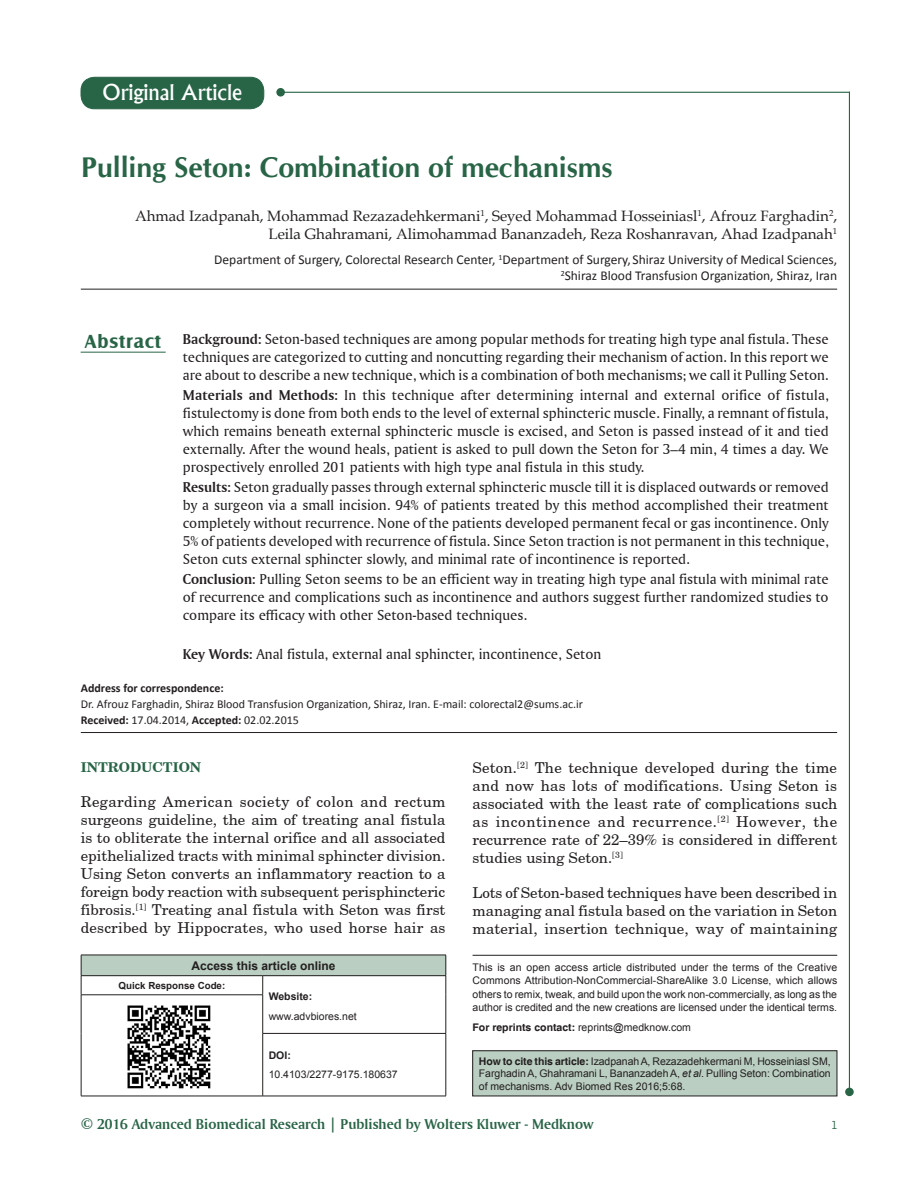
<style>
.page{position:relative;width:918px;height:1188px;background:#fff}
.page>*{position:absolute;margin:0;border:0;box-sizing:border-box;transform-origin:0 0}
.AT{font:700 28.5px "CG Omega";color:#286446}
.AH{font:500 21px "Albertus";color:#fff}
.ABSH{font:700 19.5px "Castle T";letter-spacing:.04em;color:#286446}
.ABS{font:15px/18px "Amerigo BT Roman A";color:#231f20;text-align:justify}
.TX{font:15px/18px "New Century Schoolbook";letter-spacing:.01em;color:#231f20;text-align:justify}
.AU{font:15px/18px "Book Antiqua";color:#231f20;text-align:right}
.RF{font:15px "Amerigo BT Bold A";color:#286446}
.KWD{font:15px "Amerigo BT Roman A";color:#231f20}
.AFF{font:13.5px/16.2px "Calibri";color:#231f20;text-align:right}
.t1{font:700 13.5px "Century Schoolbook BT";color:#286446}
.ADD{font:12px/15.8px "Calibri";color:#231f20}
.HIS{font:12px "Calibri";color:#231f20}
.ATAO{font:700 12px "Arial";color:#231f20}
.RF-2{font:12px "Bell Centennial BT Address";color:#286446}
.OS{font:10.5px/13.5px "Helvetica";color:#231f20;text-align:justify}
.SRC{font:10.5px/12.6px "Helvetica";color:#231f20;text-align:justify}
.DOI{font:10.5px "Arial";color:#231f20}
.WEB{font:10.5px "Arial";color:#231f20}
.WEB-2{font:700 10.5px "Arial";color:#231f20}
.DOI-2{font:700 10.5px "Arial";color:#231f20}
.QRC{font:700 9.75px "Arial";color:#231f20}
.s1{font-family:"Amerigo BT Bold A"}
.s2{font-weight:700}
.s3{font-style:italic}
</style>
<div class="page">
<div style="left:81px;top:77px;width:183px;height:32px;background:#286446;border-radius:14px"></div>
<div style="left:81px;top:77px;width:183px;height:32px;border:1px solid #286446;border-radius:14px"></div>
<hr style="left:281px;top:92px;width:569px;height:1px;background:#286446">
<div style="left:276px;top:88px;width:9px;height:9px;background:#286446;border-radius:50%"></div>
<hr style="left:849px;top:92px;width:1px;height:999px;background:#286446">
<div style="left:845px;top:1088px;width:9px;height:8px;background:#286446;border-radius:50%"></div>
<hr style="left:81px;top:732px;width:756px;height:1px;background:#231f20">
<hr style="left:81px;top:352px;width:85px;height:1px;background:#286446">
<hr style="left:81px;top:289px;width:756px;height:1px;background:#231f20">
<div style="left:81px;top:955px;width:365px;height:21px;background:#bacec1"></div>
<hr style="left:81px;top:1096px;width:182px;height:1px;background:#231f20">
<hr style="left:81px;top:955px;width:182px;height:1px;background:#231f20">
<hr style="left:263px;top:955px;width:183px;height:1px;background:#231f20">
<hr style="left:81px;top:975px;width:182px;height:1px;background:#231f20">
<svg style="left:81px;top:955px;width:1px;height:40px"></svg>
<hr style="left:263px;top:975px;width:183px;height:1px;background:#231f20">
<svg style="left:446px;top:955px;width:1px;height:40px"></svg>
<hr style="left:446px;top:995px;width:1px;height:38px;background:#231f20">
<hr style="left:81px;top:995px;width:182px;height:1px;background:#231f20">
<hr style="left:81px;top:995px;width:1px;height:38px;background:#231f20">
<hr style="left:81px;top:1033px;width:1px;height:63px;background:#231f20">
<hr style="left:446px;top:1034px;width:1px;height:62px;background:#231f20">
<hr style="left:263px;top:1096px;width:183px;height:1px;background:#231f20">
<svg style="left:262px;top:976px;width:1px;height:19px"></svg>
<hr style="left:262px;top:995px;width:1px;height:38px;background:#231f20">
<hr style="left:262px;top:1034px;width:1px;height:62px;background:#231f20">
<hr style="left:263px;top:1033px;width:183px;height:1px;background:#231f20">
<img style="left:127px;top:1005px;width:84px;height:84px">
<div style="left:473px;top:1051px;width:364px;height:45px;background:#bacec1"></div>
<hr style="left:473px;top:955px;width:364px;height:1px;background:#231f20">
<p class="AH" style="left:103px;top:80px;width:141px">Original Article</p>
<p class="AT" style="left:81px;top:149px;width:533px">Pulling Seton: Combination of mechanisms</p>
<p class="AU" style="left:135px;top:207px;width:704px">Ahmad Izadpanah, Mohammad Rezazadehkermani<sup>1</sup>, Seyed Mohammad Hosseiniasl<sup>1</sup>, Afrouz Farghadin<sup>2</sup>,<br>Leila Ghahramani, Alimohammad Bananzadeh, Reza Roshanravan, Ahad Izadpanah<sup>1</sup></p>
<p class="AFF" style="left:214px;top:251px;width:624px">Department of Surgery, Colorectal Research Center, <sup>1</sup>Department of Surgery, Shiraz University of Medical Sciences,<br><sup>2</sup>Shiraz Blood Transfusion Organization, Shiraz, Iran</p>
<p class="ABS" style="left:183px;top:329px;width:647px"><span class="s1">Background:</span> Seton‑based techniques are among popular methods for treating high type anal fistula. These techniques are categorized to cutting and noncutting regarding their mechanism of action. In this report we are about to describe a new technique, which is a combination of both mechanisms; we call it Pulling Seton.</p>
<p class="ABS" style="left:183px;top:385px;width:648px"><span class="s1">Materials and Methods:</span> In this technique after determining internal and external orifice of fistula, fistulectomy is done from both ends to the level of external sphincteric muscle. Finally, a remnant of fistula, which remains beneath external sphincteric muscle is excised, and Seton is passed instead of it and tied externally. After the wound heals, patient is asked to pull down the Seton for 3–4 min, 4 times a day. We prospectively enrolled 201 patients with high type anal fistula in this study.</p>
<p class="ABS" style="left:183px;top:478px;width:648px"><span class="s1">Results:</span> Seton gradually passes through external sphincteric muscle till it is displaced outwards or removed by a surgeon via a small incision. 94% of patients treated by this method accomplished their treatment completely without recurrence. None of the patients developed permanent fecal or gas incontinence. Only 5% of patients developed with recurrence of fistula. Since Seton traction is not permanent in this technique, Seton cuts external sphincter slowly, and minimal rate of incontinence is reported.</p>
<p class="ABS" style="left:183px;top:570px;width:647px"><span class="s1">Conclusion:</span> Pulling Seton seems to be an efficient way in treating high type anal fistula with minimal rate of recurrence and complications such as incontinence and authors suggest further randomized studies to compare its efficacy with other Seton‑based techniques.</p>
<p class="KWD" style="left:183px;top:645px;width:420px"><span class="s1">Key Words:</span> Anal fistula, external anal sphincter, incontinence, Seton</p>
<p class="ADD" style="left:81px;top:680px;width:504px"><span class="s2">Address for correspondence:<br></span>Dr. Afrouz Farghadin, Shiraz Blood Transfusion Organization, Shiraz, Iran. E‑mail: colorectal2@sums.ac.ir</p>
<p class="HIS" style="left:81px;top:712px;width:220px"><span class="s2">Received:</span> 17.04.2014, <span class="s2">Accepted:</span> 02.02.2015</p>
<p class="ABSH" style="left:85px;top:331px;width:78px">Abstract</p>
<h1 class="t1" style="left:81px;top:759px;width:122px">INTRODUCTION</h1>
<p class="TX" style="left:81px;top:792px;width:366px">Regarding American society of colon and rectum surgeons guideline, the aim of treating anal fistula is to obliterate the internal orifice and all associated epithelialized tracts with minimal sphincter division.<br>Using Seton converts an inflammatory reaction to a foreign body reaction with subsequent perisphincteric fibrosis.<sup>[1]</sup> Treating anal fistula with Seton was first described by Hippocrates, who used horse hair as</p>
<p class="ATAO" style="left:191px;top:958px;width:146px">Access this article online</p>
<p class="QRC" style="left:119px;top:979px;width:108px">Quick Response Code:</p>
<p class="WEB-2" style="left:269px;top:990px;width:45px">Website:</p>
<p class="WEB" style="left:269px;top:1009px;width:90px">www.advbiores.net</p>
<p class="DOI-2" style="left:269px;top:1048px;width:24px">DOI:</p>
<p class="DOI" style="left:269px;top:1068px;width:131px">10.4103/2277-9175.180637</p>
<p class="TX" style="left:472px;top:758px;width:366px">Seton.<sup>[2]</sup> The technique developed during the time and now has lots of modifications. Using Seton is associated with the least rate of complications such as incontinence and recurrence.<sup>[2]</sup> However, the recurrence rate of 22–39% is considered in different studies using Seton.<sup>[3]</sup></p>
<p class="TX" style="left:472px;top:883px;width:366px">Lots of Seton‑based techniques have been described in managing anal fistula based on the variation in Seton material, insertion technique, way of maintaining</p>
<p class="OS" style="left:473px;top:960px;width:366px">This is an open access article distributed under the terms of the Creative Commons Attribution-NonCommercial-ShareAlike 3.0 License, which allows others to remix, tweak, and build upon the work non-commercially, as long as the author is credited and the new creations are licensed under the identical terms.</p>
<p class="OS" style="left:473px;top:1021px;width:220px"><span class="s2">For reprints contact:</span> reprints@medknow.com</p>
<p class="SRC" style="left:479px;top:1055px;width:353px"><span class="s2">How to cite this article:</span> Izadpanah A, Rezazadehkermani M, Hosseiniasl SM, Farghadin A, Ghahramani L, Bananzadeh A, <span class="s3">et al</span>. Pulling Seton: Combination of mechanisms. Adv Biomed Res 2016;5:68.</p>
<p class="RF" style="left:81px;top:1115px;width:514px">© 2016 Advanced Biomedical Research | Published by Wolters Kluwer - Medknow</p>
<p class="RF-2" style="left:832px;top:1118px;width:7px">1</p>
</div>
